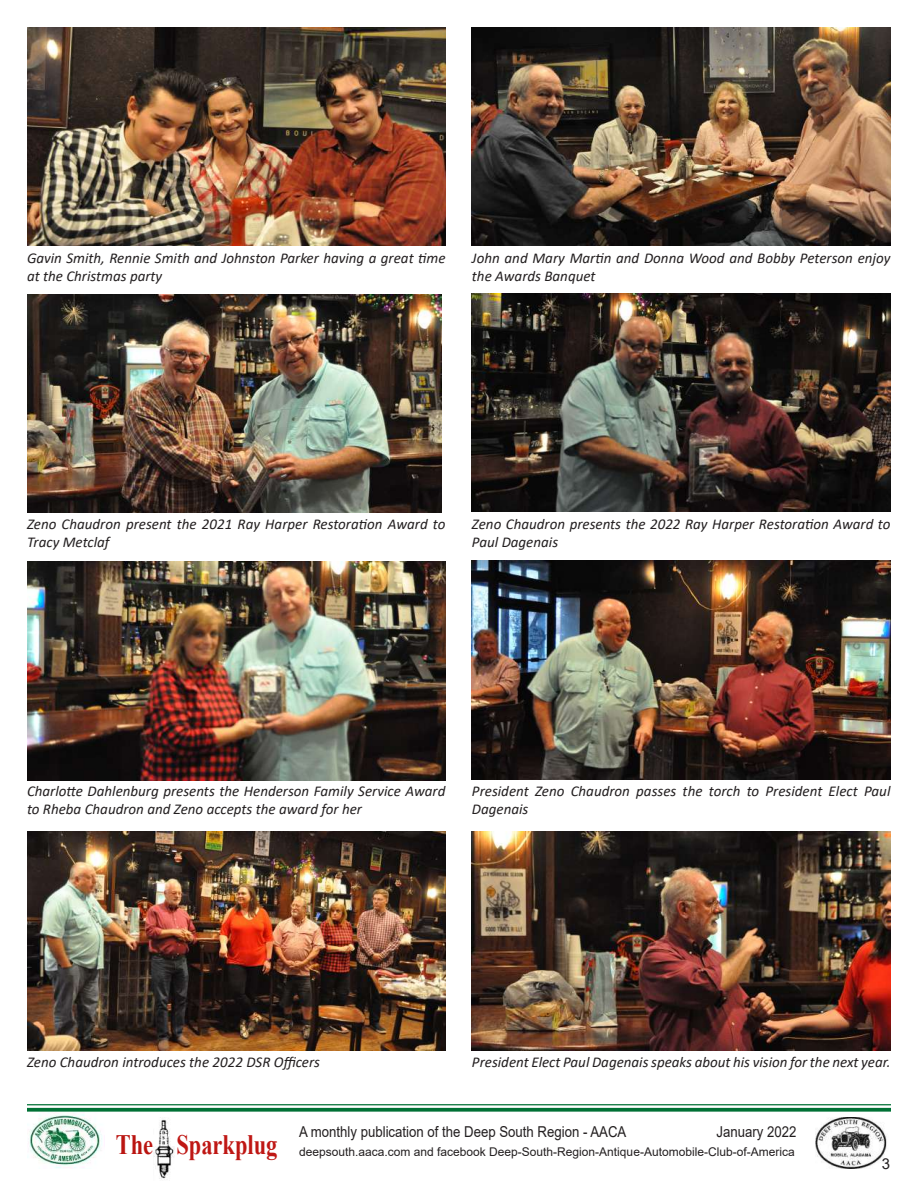
<style>
.page{position:relative;width:918px;height:1188px;background:#fff}
.page>*{position:absolute;margin:0;border:0;box-sizing:border-box;transform-origin:0 0}
.t1{font:700 28.05px "Times New Roman";color:#bf1714;scale:.8 1}
.t2{font:italic 15px/18px "Calibri";color:#231f20}
.t3{font:15px "Arial";color:#231f20;scale:.88 1}
.t4{font:15px "Arial";color:#231f20}
.t5{font:12px "Arial";color:#231f20}
.s1{color:#ba1511}
</style>
<div class="page">
<img style="left:27px;top:1112px;width:75px;height:56px">
<img style="left:153px;top:1117px;width:21px;height:62px">
<img style="left:815px;top:1117px;width:72px;height:52px">
<hr style="left:27px;top:1104px;width:864px;height:1px;background:#007135">
<svg style="left:27px;top:1108px;width:864px;height:4px;background:#177e47"></svg>
<img style="left:27px;top:27px;width:418px;height:218px">
<img style="left:472px;top:27px;width:418px;height:218px">
<img style="left:27px;top:295px;width:415px;height:218px">
<img style="left:27px;top:832px;width:418px;height:218px">
<img style="left:27px;top:562px;width:419px;height:218px">
<img style="left:472px;top:293px;width:418px;height:219px">
<img style="left:472px;top:561px;width:418px;height:218px">
<img style="left:472px;top:832px;width:418px;height:218px">
<p class="t2" style="left:27px;top:248px;width:420px">Gavin Smith, Rennie Smith and Johnston Parker having a great time at the Christmas party</p>
<p class="t2" style="left:472px;top:248px;width:420px">John and Mary Martin and Donna Wood and Bobby Peterson enjoy the Awards Banquet</p>
<p class="t2" style="left:27px;top:514px;width:420px">Zeno Chaudron present the 2021 Ray Harper Restoration Award to<br>Tracy Metclaf</p>
<p class="t2" style="left:472px;top:514px;width:420px">Zeno Chaudron presents the 2022 Ray Harper Restoration Award to<br>Paul Dagenais</p>
<p class="t2" style="left:27px;top:782px;width:420px">Charlotte Dahlenburg presents the Henderson Family Service Award to Rheba Chaudron and Zeno accepts the award for her</p>
<p class="t2" style="left:472px;top:782px;width:420px">President Zeno Chaudron passes the torch to President Elect Paul<br>Dagenais</p>
<p class="t2" style="left:27px;top:1053px;width:295px">Zeno Chaudron introduces the 2022 DSR Officers</p>
<p class="t2" style="left:472px;top:1053px;width:420px">President Elect Paul Dagenais speaks about his vision for the next year.</p>
<h1 class="t1" style="left:116px;top:1124px;width:204px"><span class="s1">The</span> Sparkplug</h1>
<p class="t3" style="left:299px;top:1122px;width:373px">A monthly publication of the Deep South Region - AACA</p>
<p class="t3" style="left:717px;top:1122px;width:92px">January 2022</p>
<p class="t5" style="left:299px;top:1144px;width:497px">deepsouth.aaca.com and facebook Deep-South-Region-Antique-Automobile-Club-of-America</p>
<p class="t4" style="left:882px;top:1153px;width:10px">3</p>
</div>
